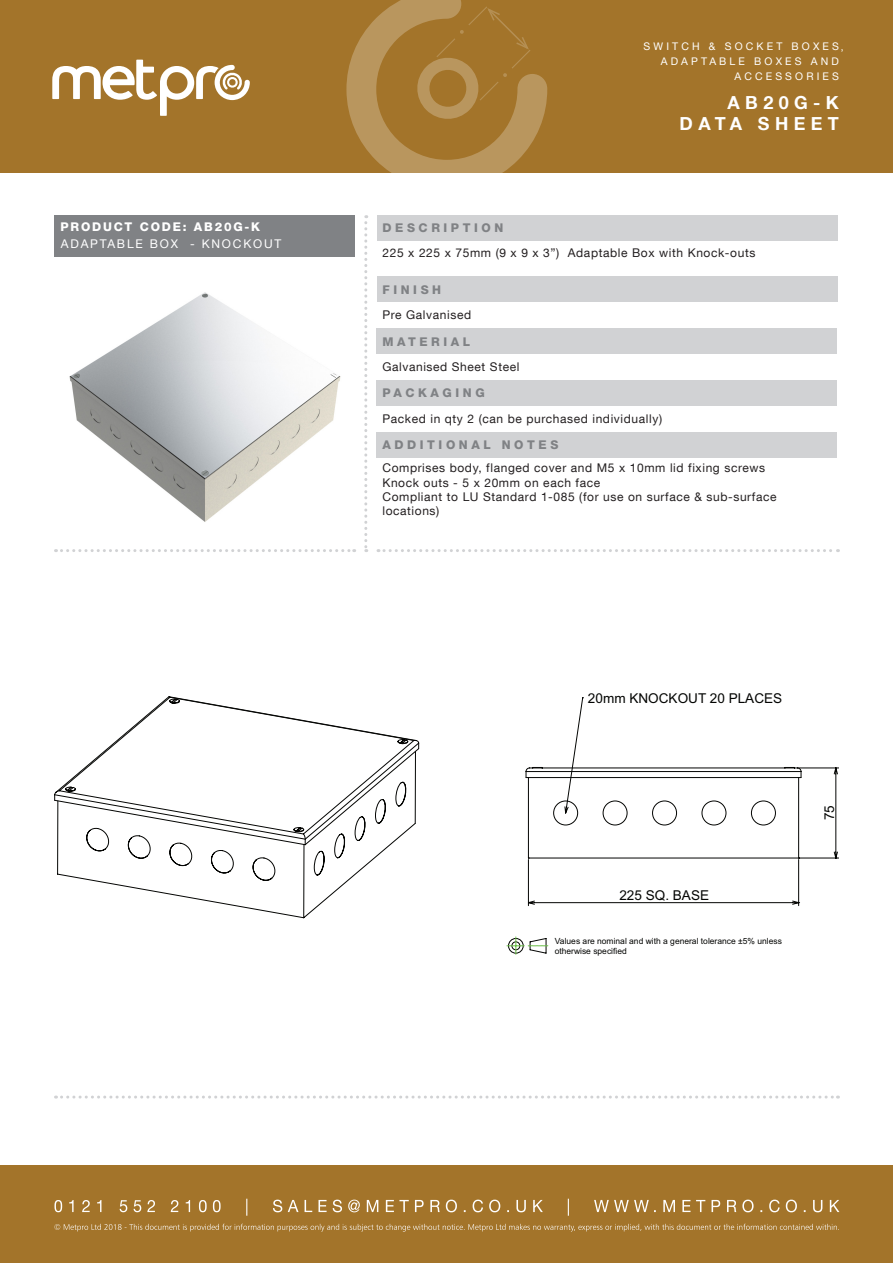
<style>
.page{position:relative;width:893px;height:1263px;background:#fff}
.page>*{position:absolute;margin:0;border:0;box-sizing:border-box;transform-origin:0 0}
.t1{font:700 18px "Helvetica Neue LT Com";letter-spacing:.3em;color:#fff}
.t2{font:13.5px "Arial";color:#040503}
.t3{font:12px/14.4px "Helvetica Neue LT Com";letter-spacing:.05em;color:#231f20}
.t4{font:800 12px "Helvetica Neue LT Com";letter-spacing:.3em;color:#808285}
.t5{font:12px "Helvetica Neue LT Com";letter-spacing:.15em;color:#fff}
.t6{font:800 12px "Helvetica Neue LT Com";letter-spacing:.15em;color:#fff}
.t7{font:10.5px/15px "Helvetica Neue LT Com";letter-spacing:.3em;color:#fff;text-align:right}
.t8{font:8.55px/10.1px "Arial";color:#040503}
</style>
<div class="page">
<div style="left:0;top:1165px;width:893px;height:98px;background:#a3742a"></div>
<svg style="left:54px;top:1224px;width:785px;height:7px"></svg>
<svg style="left:54px;top:1199px;width:785px;height:17px"></svg>
<div style="left:0;top:0;width:893px;height:172px;background:#a3742a"></div>
<svg style="left:52px;top:60px;width:198px;height:56px"></svg>
<svg style="left:364px;top:215px;width:3px;height:337px"></svg>
<svg style="left:56px;top:549px;width:299px;height:3px"></svg>
<svg style="left:378px;top:549px;width:460px;height:3px"></svg>
<svg style="left:56px;top:1095px;width:782px;height:3px"></svg>
<svg style="left:346px;top:0;width:201px;height:173px"></svg>
<div style="left:376px;top:215px;width:461px;height:25px;background:#d1d2d4"></div>
<div style="left:55px;top:215px;width:300px;height:41px;background:#808285"></div>
<div style="left:376px;top:277px;width:461px;height:25px;background:#d1d2d4"></div>
<div style="left:376px;top:329px;width:461px;height:25px;background:#d1d2d4"></div>
<div style="left:376px;top:381px;width:461px;height:25px;background:#d1d2d4"></div>
<div style="left:376px;top:432px;width:461px;height:26px;background:#d1d2d4"></div>
<img style="left:69px;top:292px;width:272px;height:230px">
<svg style="left:56px;top:696px;width:470px;height:222px"></svg>
<svg style="left:507px;top:937px;width:41px;height:18px"></svg>
<svg style="left:526px;top:697px;width:313px;height:209px"></svg>
<p class="t6" style="left:61px;top:220px;width:201px">PRODUCT CODE: AB20G-K</p>
<p class="t5" style="left:61px;top:236px;width:222px">ADAPTABLE BOX - KNOCKOUT</p>
<p class="t7" style="left:643px;top:39px;width:197px">SWITCH &amp; SOCKET BOXES<br>ADAPTABLE BOXES AND<br>ACCESSORIES</p>
<p class="t1" style="left:680px;top:112px;width:161px">DATA SHEET</p>
<p class="t1" style="left:728px;top:91px;width:113px">AB20G-K</p>
<p class="t4" style="left:382px;top:221px;width:122px">DESCRIPTION</p>
<p class="t3" style="left:382px;top:245px;width:374px">225 x 225 x 75mm (9 x 9 x 3”) Adaptable Box with Knock-outs</p>
<p class="t4" style="left:382px;top:282px;width:60px">FINISH</p>
<p class="t3" style="left:382px;top:307px;width:90px">Pre Galvanised</p>
<p class="t4" style="left:382px;top:334px;width:89px">MATERIAL</p>
<p class="t3" style="left:382px;top:359px;width:139px">Galvanised Sheet Steel</p>
<p class="t4" style="left:382px;top:386px;width:104px">PACKAGING</p>
<p class="t3" style="left:382px;top:411px;width:281px">Packed in qty 2 (can be purchased individually)</p>
<p class="t4" style="left:382px;top:438px;width:178px">ADDITIONAL NOTES</p>
<p class="t3" style="left:382px;top:460px;width:384px">Comprises body, flanged cover and M5 x 10mm lid fixing screws</p>
<p class="t3" style="left:382px;top:475px;width:219px">Knock outs - 5 x 20mm on each face</p>
<p class="t3" style="left:382px;top:489px;width:396px">Compliant to LU Standard 1-085 (for use on surface &amp; sub-surface locations)</p>
<p class="t2" style="left:588px;top:688px;width:196px">20mm KNOCKOUT 20 PLACES</p>
<p class="t2" style="left:619px;top:886px;width:91px">225 SQ. BASE</p>
<p class="t8" style="left:555px;top:936px;width:229px">Values are nominal and with a general tolerance ±5% unless otherwise specified</p>
<p class="t2" style="left:820px;top:820px;width:17px;rotate:-90deg">75</p>
</div>
